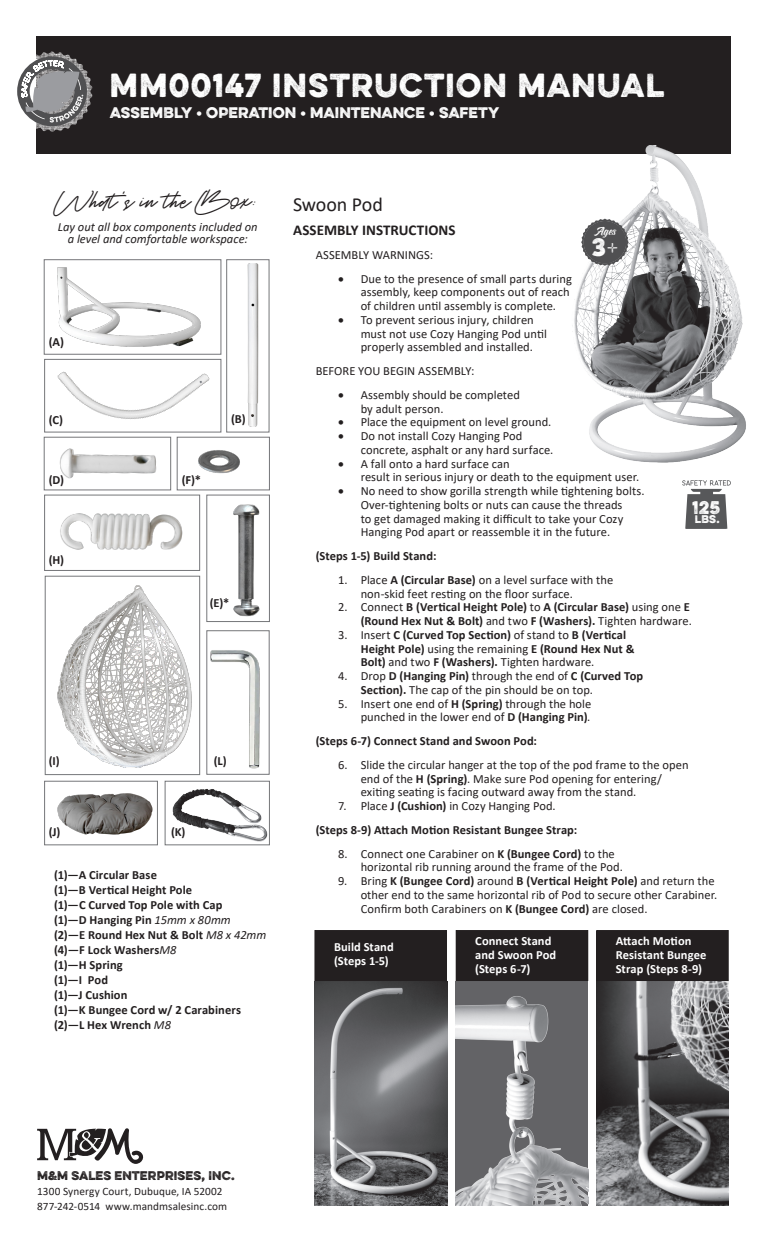
<style>
.page{position:relative;width:765px;height:1260px;background:#fff}
.page>*{position:absolute;margin:0;border:0;box-sizing:border-box;transform-origin:0 0}
.t1{font:700 29.88px "Eveleth";letter-spacing:.045em;color:#fff;scale:.96 1}
.t2{font:26.5px "Amberla Alt";color:#231f20}
.t3{font:22.5px "Eveleth";color:#fff}
.t4{font:20px "Calibri";letter-spacing:-.01em;color:#231f20}
.t5{font:16.5px "Eveleth";color:#fff}
.t6{font:700 15px "Calibri";color:#231f20}
.t7{font:700 13.75px "Eveleth";color:#fff}
.t8{font:12.5px/13.8px "Calibri";letter-spacing:.005em;color:#231f20}
.t9{font:700 12.5px/13.8px "Calibri";letter-spacing:.005em;color:#231f20;text-align:right}
.t10{font:700 12.5px/13.8px "Calibri";letter-spacing:.005em;color:#fff}
.List_Paragraph{font:italic 12.5px/11.2px "Calibri";letter-spacing:.005em;color:#231f20;text-align:center}
.t11{font:11.25px "Calibri";letter-spacing:.01em;color:#231f20}
.t12{font:11.25px "Eveleth";letter-spacing:.01em;color:#231f20}
.t13{font:10.88px "Everglow";color:#fff}
.Heading_3{font:700 10px "Eveleth";color:#fff}
.s1{font-weight:400;font-style:italic}
.s2{font-weight:700}
.s3{font-weight:400}
.s4{font-weight:100}
</style>
<div class="page">
<div style="left:36px;top:36px;width:695px;height:118px;background:#231f20"></div>
<img style="left:572px;top:145px;width:174px;height:318px">
<svg style="left:17px;top:51px;width:75px;height:81px"></svg>
<img style="left:57px;top:267px;width:144px;height:80px">
<div style="left:44px;top:259px;width:177px;height:96px;border:1px solid #757679"></div>
<img style="left:247px;top:263px;width:12px;height:163px">
<div style="left:226px;top:259px;width:43px;height:173px;border:1px solid #757679"></div>
<img style="left:57px;top:371px;width:153px;height:48px">
<div style="left:44px;top:359px;width:177px;height:73px;border:1px solid #757679"></div>
<img style="left:59px;top:448px;width:98px;height:31px">
<div style="left:44px;top:437px;width:127px;height:53px;border:1px solid #757679"></div>
<img style="left:233px;top:504px;width:27px;height:113px">
<div style="left:206px;top:495px;width:64px;height:127px;border:1px solid #757679"></div>
<img style="left:60px;top:513px;width:123px;height:37px">
<div style="left:44px;top:495px;width:156px;height:76px;border:1px solid #757679"></div>
<img style="left:57px;top:793px;width:96px;height:42px">
<div style="left:44px;top:781px;width:114px;height:64px;border:1px solid #757679"></div>
<img style="left:172px;top:789px;width:96px;height:53px">
<div style="left:165px;top:781px;width:105px;height:64px;border:1px solid #757679"></div>
<img style="left:198px;top:450px;width:42px;height:24px">
<div style="left:177px;top:437px;width:93px;height:53px;border:1px solid #757679"></div>
<img style="left:210px;top:650px;width:50px;height:119px">
<div style="left:207px;top:630px;width:62px;height:145px;border:1px solid #757679"></div>
<img style="left:57px;top:585px;width:135px;height:182px">
<div style="left:45px;top:576px;width:155px;height:199px;border:1px solid #757679"></div>
<svg style="left:581px;top:219px;width:48px;height:47px"></svg>
<div style="left:584px;top:221px;width:42px;height:42px;background:#505052;border-radius:50%"></div>
<img style="left:314px;top:981px;width:133px;height:225px">
<div style="left:315px;top:931px;width:131px;height:49px;background:#231f20"></div>
<div style="left:314px;top:930px;width:133px;height:51px;border:1px solid #231f20"></div>
<div style="left:456px;top:981px;width:132px;height:225px;background:#636366"></div>
<img style="left:456px;top:996px;width:132px;height:210px">
<div style="left:456px;top:931px;width:132px;height:49px;background:#231f20"></div>
<div style="left:456px;top:930px;width:132px;height:51px;border:1px solid #231f20"></div>
<img style="left:596px;top:981px;width:133px;height:225px">
<div style="left:597px;top:931px;width:131px;height:49px;background:#231f20"></div>
<div style="left:596px;top:930px;width:133px;height:51px;border:1px solid #231f20"></div>
<svg style="left:37px;top:1128px;width:106px;height:36px"></svg>
<svg style="left:682px;top:480px;width:49px;height:49px"></svg>
<p class="t1" style="left:110px;top:62px;width:579px">MM00147 INSTRUCTION MANUAL</p>
<p class="t7" style="left:110px;top:102px;width:391px">ASSEMBLY • OPERATION • MAINTENANCE • SAFETY</p>
<p class="t2" style="left:58px;top:184px;width:201px">What’s in the Box:</p>
<p class="List_Paragraph" style="left:58px;top:221px;width:201px">Lay out all box components included on a level and comfortable workspace:</p>
<p class="t9" style="left:49px;top:334px;width:17px">(A)</p>
<p class="t9" style="left:49px;top:412px;width:16px">(C)</p>
<p class="t9" style="left:231px;top:412px;width:16px">(B)</p>
<p class="t9" style="left:49px;top:473px;width:17px">(D)</p>
<p class="t9" style="left:49px;top:552px;width:17px">(H)</p>
<p class="t9" style="left:182px;top:473px;width:21px">(F)*</p>
<p class="t9" style="left:210px;top:596px;width:21px">(E)*</p>
<p class="t9" style="left:49px;top:754px;width:12px">(I)</p>
<p class="t9" style="left:214px;top:754px;width:14px">(L)</p>
<p class="t9" style="left:49px;top:824px;width:13px">(J)</p>
<p class="t9" style="left:171px;top:824px;width:16px">(K)</p>
<p class="t9" style="left:54px;top:868px;width:104px">(1)—A Circular Base</p>
<p class="t9" style="left:54px;top:883px;width:139px">(1)—B Vertical Height Pole</p>
<p class="t9" style="left:54px;top:898px;width:170px">(1)—C Curved Top Pole with Cap</p>
<p class="t9" style="left:54px;top:913px;width:178px">(1)—D Hanging Pin <span class="s1">15mm x 80mm</span></p>
<p class="t9" style="left:54px;top:928px;width:213px">(2)—E Round Hex Nut &amp; Bolt <span class="s1">M8 x 42mm</span></p>
<p class="t9" style="left:54px;top:943px;width:124px">(4)—F Lock Washers<span class="s1">M8</span></p>
<p class="t9" style="left:54px;top:958px;width:70px">(1)—H Spring</p>
<p class="t9" style="left:54px;top:973px;width:55px">(1)—I Pod</p>
<p class="t9" style="left:54px;top:988px;width:75px">(1)—J Cushion</p>
<p class="t9" style="left:54px;top:1003px;width:188px">(1)—K Bungee Cord w/ 2 Carabiners</p>
<p class="t9" style="left:54px;top:1018px;width:118px">(2)—L Hex Wrench <span class="s1">M8</span></p>
<p class="t4" style="left:293px;top:191px;width:91px">Swoon Pod</p>
<p class="t6" style="left:293px;top:220px;width:164px">ASSEMBLY INSTRUCTIONS</p>
<p class="t8" style="left:316px;top:248px;width:119px">ASSEMBLY WARNINGS:</p>
<p class="t8" style="left:361px;top:271px;width:213px;text-indent:-22px">• Due to the presence of small parts during assembly, keep components out of reach of children until assembly is complete.</p>
<p class="t8" style="left:361px;top:313px;width:188px;text-indent:-22px">• To prevent serious injury, children must not use Cozy Hanging Pod until properly assembled and installed.</p>
<p class="t8" style="left:316px;top:364px;width:160px">BEFORE YOU BEGIN ASSEMBLY:</p>
<p class="t8" style="left:361px;top:388px;width:161px;text-indent:-22px">• Assembly should be completed by adult person.</p>
<p class="t8" style="left:338px;top:415px;width:215px">• Place the equipment on level ground.</p>
<p class="t8" style="left:361px;top:429px;width:194px;text-indent:-22px">• Do not install Cozy Hanging Pod concrete, asphalt or any hard surface.</p>
<p class="t8" style="left:361px;top:456px;width:280px;text-indent:-22px">• A fall onto a hard surface can<br>result in serious injury or death to the equipment user.</p>
<p class="t8" style="left:361px;top:484px;width:285px;text-indent:-22px">• No need to show gorilla strength while tightening bolts.<br>Over-tightening bolts or nuts can cause the threads<br>to get damaged making it difficult to take your Cozy Hanging Pod apart or reassemble it in the future.</p>
<p class="t9" style="left:316px;top:549px;width:122px">(Steps 1-5) Build Stand:</p>
<p class="t8" style="left:361px;top:573px;width:254px;text-indent:-22px">1. Place <span class="s2">A (Circular Base)</span> on a level surface with the non-skid feet resting on the floor surface.</p>
<p class="t9" style="left:338px;top:600px;width:355px"><span class="s3">2. Connect</span> B (Vertical Height Pole) <span class="s3">to</span> A (Circular Base) <span class="s3">using one</span> E (Round Hex Nut &amp; Bolt) <span class="s3">and two</span> F (Washers). <span class="s3">Tighten hardware.</span></p>
<p class="t9" style="left:361px;top:628px;width:275px;text-align:left;text-indent:-22px"><span class="s3">3. Insert</span> C (Curved Top Section) <span class="s3">of stand to</span> B (Vertical<br>Height Pole) <span class="s3">using the remaining</span> E (Round Hex Nut &amp;<br>Bolt) <span class="s3">and two</span> F (Washers). <span class="s3">Tighten hardware.</span></p>
<p class="t8" style="left:361px;top:669px;width:284px;text-indent:-22px">4. Drop <span class="s2">D (Hanging Pin)</span> through the end of <span class="s2">C (Curved Top<br>Section).</span> The cap of the pin should be on top.</p>
<p class="t8" style="left:338px;top:696px;width:255px;text-align:right">5. Insert one end of <span class="s2">H (Spring)</span> through the hole punched in the lower end of <span class="s2">D (Hanging Pin)</span>.</p>
<p class="t9" style="left:316px;top:734px;width:223px">(Steps 6-7) Connect Stand and Swoon Pod:</p>
<p class="t8" style="left:361px;top:758px;width:329px;text-indent:-22px">6. Slide the circular hanger at the top of the pod frame to the open end of the <span class="s2">H (Spring)</span>. Make sure Pod opening for entering/ exiting seating is facing outward away from the stand.</p>
<p class="t8" style="left:338px;top:799px;width:219px">7. Place <span class="s2">J (Cushion)</span> in Cozy Hanging Pod.</p>
<p class="t9" style="left:316px;top:823px;width:263px">(Steps 8-9) Attach Motion Resistant Bungee Strap:</p>
<p class="t8" style="left:361px;top:846px;width:264px;text-indent:-22px">8. Connect one Carabiner on <span class="s2">K (Bungee Cord)</span> to the horizontal rib running around the frame of the Pod.</p>
<p class="t8" style="left:361px;top:874px;width:358px;text-indent:-22px">9. Bring <span class="s2">K (Bungee Cord)</span> around <span class="s2">B (Vertical Height Pole)</span> and return the other end to the same horizontal rib of Pod to secure other Carabiner.<br>Confirm both Carabiners on <span class="s2">K (Bungee Cord)</span> are closed.</p>
<p class="t13" style="left:594px;top:224px;width:23px">Ages</p>
<p class="t3" style="left:592px;top:230px;width:28px">3<span class="s4">+</span></p>
<p class="t5" style="left:692px;top:495px;width:29px">125</p>
<p class="Heading_3" style="left:695px;top:512px;width:26px">LBS.</p>
<p class="t10" style="left:334px;top:940px;width:61px">Build Stand (Steps 1-5)</p>
<p class="t10" style="left:475px;top:934px;width:83px">Connect Stand and Swoon Pod (Steps 6-7)</p>
<p class="t10" style="left:616px;top:934px;width:92px">Attach Motion<br>Resistant Bungee<br>Strap (Steps 8-9)</p>
<p class="t12" style="left:37px;top:1167px;width:199px">M&amp;M SALES ENTERPRISES, INC.</p>
<p class="t11" style="left:37px;top:1183px;width:187px">1300 Synergy Court, Dubuque, IA 52002</p>
<p class="t11" style="left:37px;top:1198px;width:192px">877-242-0514 www.mandmsalesinc.com</p>
</div>
